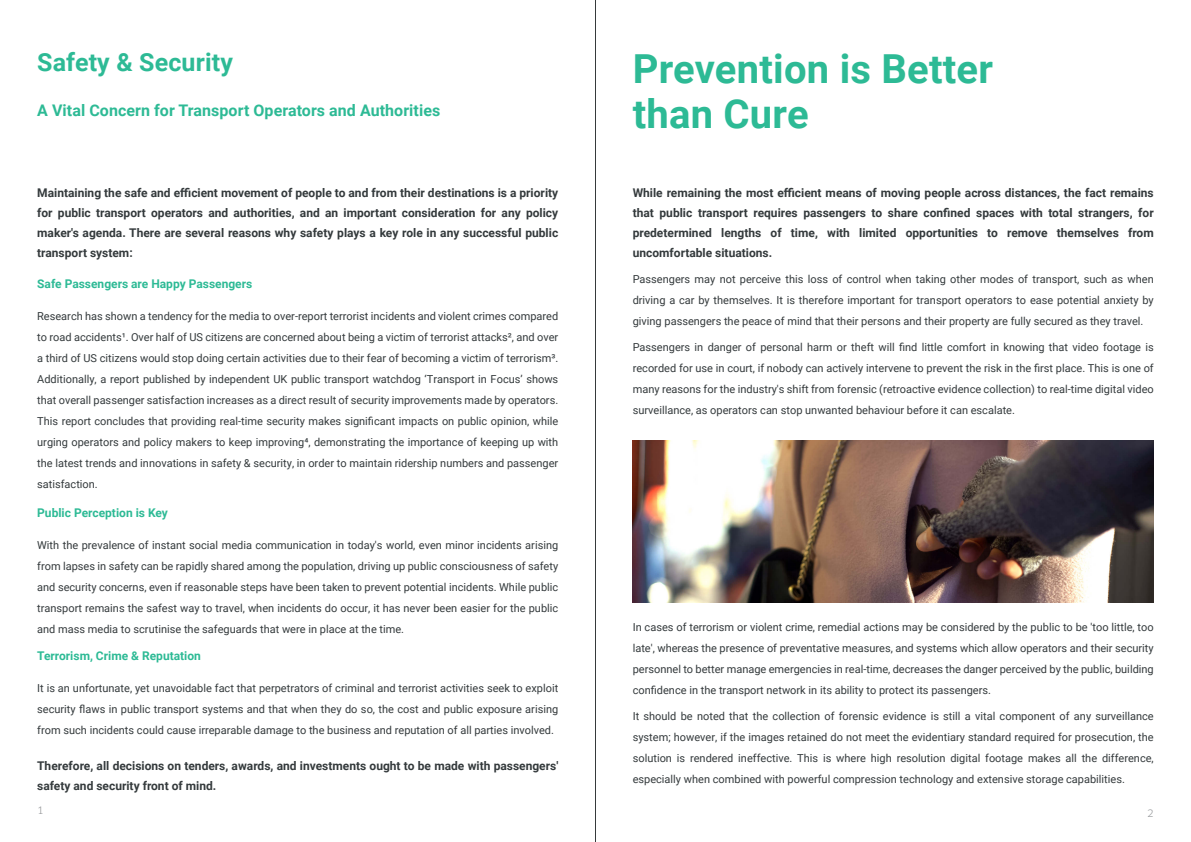
<style>
.page{position:relative;width:1191px;height:842px;background:#fff}
.page>*{position:absolute;margin:0;border:0;box-sizing:border-box;transform-origin:0 0}
.t1{font:700 40px/45px "Roboto";letter-spacing:.005em;color:#2dba95}
.t2{font:700 25px "Roboto";letter-spacing:.005em;color:#2dba95}
.t3{font:700 16px "Roboto";letter-spacing:.005em;color:#2dba95}
.t4{font:700 12px/20px "Roboto";color:#343a3c;text-align:justify}
.t5{font:700 12px "Roboto";color:#2dba95}
.t6{font:11px/21px "Roboto";color:#343a3c;text-align:justify}
.t7{font:10px "Clan OT";color:#939598}
</style>
<div class="page">
<img style="left:632px;top:441px;width:521px;height:162px">
<hr style="left:595px;top:0;width:1px;height:842px;background:#363a3b">
<h2 class="t2" style="left:37px;top:53px;width:197px">Safety &amp; Security</h2>
<h3 class="t3" style="left:37px;top:104px;width:404px">A Vital Concern for Transport Operators and Authorities</h3>
<h1 class="t1" style="left:632px;top:50px;width:362px">Prevention is Better than Cure</h1>
<p class="t4" style="left:37px;top:184px;width:522px">Maintaining the safe and efficient movement of people to and from their destinations is a priority for public transport operators and authorities, and an important consideration for any policy maker's agenda. There are several reasons why safety plays a key role in any successful public transport system:</p>
<p class="t5" style="left:37px;top:279px;width:217px">Safe Passengers are Happy Passengers</p>
<p class="t6" style="left:37px;top:307px;width:522px">Research has shown a tendency for the media to over-report terrorist incidents and violent crimes compared to road accidents¹. Over half of US citizens are concerned about being a victim of terrorist attacks², and over a third of US citizens would stop doing certain activities due to their fear of becoming a victim of terrorism³.<br>Additionally, a report published by independent UK public transport watchdog ‘Transport in Focus’ shows that overall passenger satisfaction increases as a direct result of security improvements made by operators.<br>This report concludes that providing real-time security makes significant impacts on public opinion, while urging operators and policy makers to keep improving⁴, demonstrating the importance of keeping up with the latest trends and innovations in safety &amp; security, in order to maintain ridership numbers and passenger satisfaction.</p>
<p class="t5" style="left:37px;top:508px;width:132px">Public Perception is Key</p>
<p class="t6" style="left:37px;top:535px;width:522px">With the prevalence of instant social media communication in today's world, even minor incidents arising from lapses in safety can be rapidly shared among the population, driving up public consciousness of safety and security concerns, even if reasonable steps have been taken to prevent potential incidents. While public transport remains the safest way to travel, when incidents do occur, it has never been easier for the public and mass media to scrutinise the safeguards that were in place at the time.</p>
<p class="t5" style="left:37px;top:651px;width:165px">Terrorism, Crime &amp; Reputation</p>
<p class="t6" style="left:37px;top:679px;width:522px">It is an unfortunate, yet unavoidable fact that perpetrators of criminal and terrorist activities seek to exploit security flaws in public transport systems and that when they do so, the cost and public exposure arising from such incidents could cause irreparable damage to the business and reputation of all parties involved.</p>
<p class="t4" style="left:37px;top:757px;width:522px">Therefore, all decisions on tenders, awards, and investments ought to be made with passengers' safety and security front of mind.</p>
<p class="t4" style="left:632px;top:184px;width:522px">While remaining the most efficient means of moving people across distances, the fact remains that public transport requires passengers to share confined spaces with total strangers, for predetermined lengths of time, with limited opportunities to remove themselves from uncomfortable situations.</p>
<p class="t6" style="left:632px;top:269px;width:522px">Passengers may not perceive this loss of control when taking other modes of transport, such as when driving a car by themselves. It is therefore important for transport operators to ease potential anxiety by giving passengers the peace of mind that their persons and their property are fully secured as they travel.</p>
<p class="t6" style="left:632px;top:337px;width:522px">Passengers in danger of personal harm or theft will find little comfort in knowing that video footage is recorded for use in court, if nobody can actively intervene to prevent the risk in the first place. This is one of many reasons for the industry's shift from forensic (retroactive evidence collection) to real-time digital video surveillance, as operators can stop unwanted behaviour before it can escalate.</p>
<p class="t6" style="left:632px;top:618px;width:522px">In cases of terrorism or violent crime, remedial actions may be considered by the public to be 'too little, too late', whereas the presence of preventative measures, and systems which allow operators and their security personnel to better manage emergencies in real-time, decreases the danger perceived by the public, building confidence in the transport network in its ability to protect its passengers.</p>
<p class="t6" style="left:632px;top:707px;width:522px">It should be noted that the collection of forensic evidence is still a vital component of any surveillance system; however, if the images retained do not meet the evidentiary standard required for prosecution, the solution is rendered ineffective. This is where high resolution digital footage makes all the difference, especially when combined with powerful compression technology and extensive storage capabilities.</p>
<p class="t7" style="left:37px;top:806px;width:8px">1</p>
<p class="t7" style="left:1147px;top:809px;width:8px">2</p>
</div>
